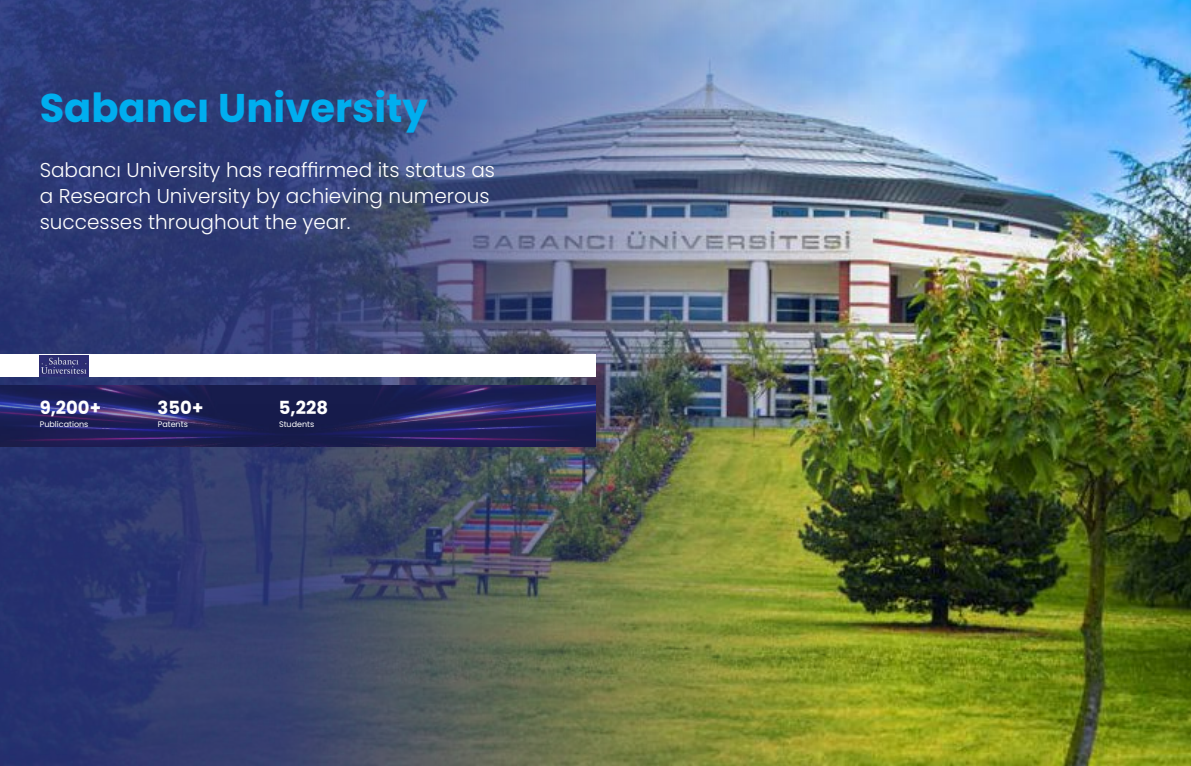
<style>
.page{position:relative;width:1191px;height:766px;background:#fff}
.page>*{position:absolute;margin:0;border:0;box-sizing:border-box;transform-origin:0 0}
.t1{font:700 40px "Poppins";color:#00aeef}
.t2{font:300 20px/26px "Poppins";color:#fff}
.t3{font:700 18px "Poppins";color:#fff}
.t4{font:8px "Poppins";color:#fff}
</style>
<div class="page">
<img style="left:0;top:0;width:1191px;height:765px">
<div style="left:0;top:354px;width:595px;height:23px;background:#fff"></div>
<svg style="left:0;top:385px;width:595px;height:61px;background:#21215b"></svg>
<img style="left:40px;top:355px;width:48px;height:21px">
<h1 class="t1" style="left:40px;top:84px;width:389px">Sabancı University</h1>
<p class="t2" style="left:40px;top:157px;width:457px">Sabancı University has reaffirmed its status as a Research University by achieving numerous successes throughout the year.</p>
<p class="t3" style="left:40px;top:397px;width:63px">9,200+</p>
<p class="t4" style="left:40px;top:419px;width:50px">Publications</p>
<p class="t3" style="left:158px;top:397px;width:47px">350+</p>
<p class="t3" style="left:279px;top:397px;width:51px">5,228</p>
<p class="t4" style="left:158px;top:419px;width:32px">Patents</p>
<p class="t4" style="left:279px;top:419px;width:37px">Students</p>
</div>
